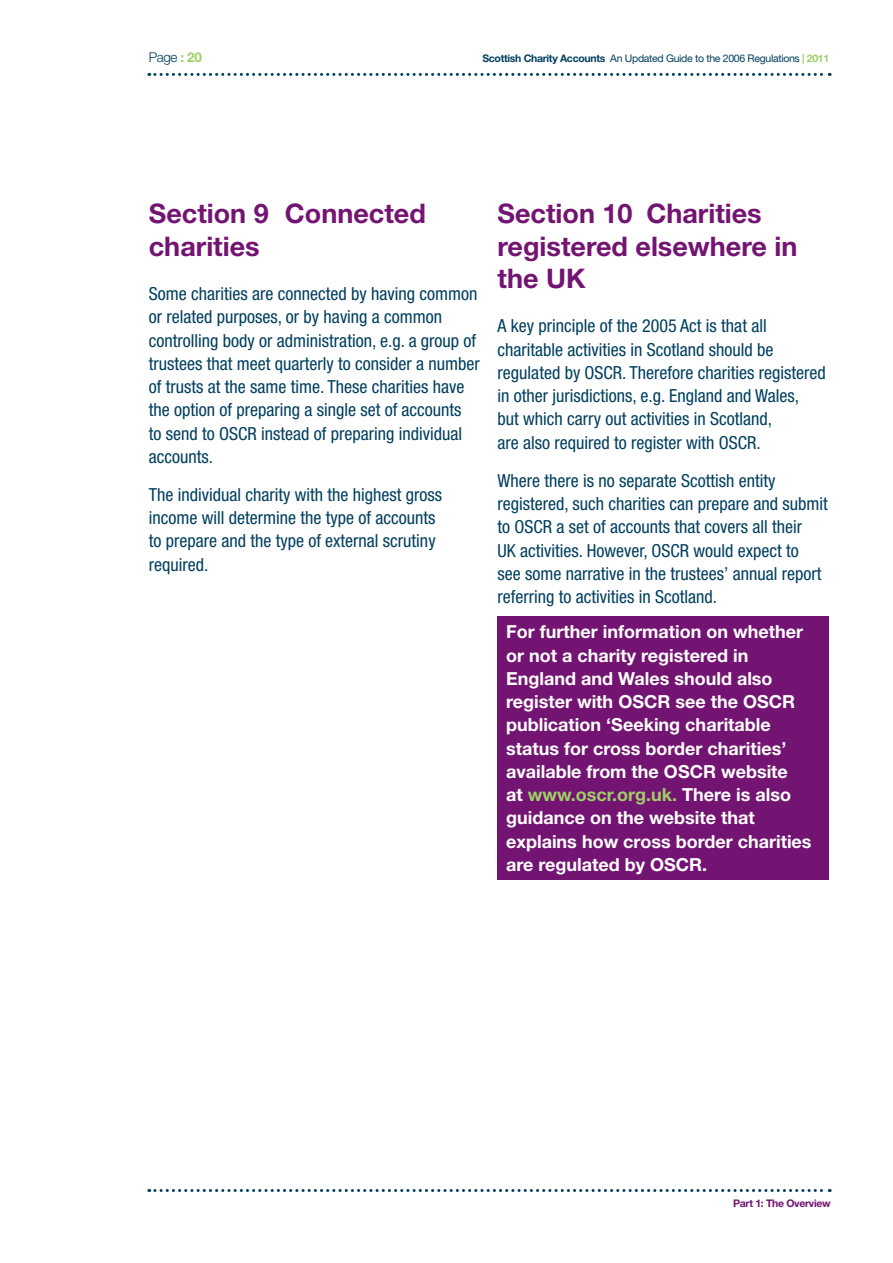
<style>
.page{position:relative;width:893px;height:1263px;background:#fff}
.page>*{position:absolute;margin:0;border:0;box-sizing:border-box;transform-origin:0 0}
.t1{font:700 27px/32.4px "Helvetica Neue LT";color:#731472}
.t2{font:condensed 18px/23.2px "Helvetica Neue LT";color:#003f5f}
.t3{font:700 18px/23.2px "Helvetica Neue LT";color:#fff}
.t4{font:300 13.5px "Helvetica Neue LT";color:#003f5f}
.t5{font:10.5px "Helvetica Neue LT";letter-spacing:-.03em;color:#003f5f}
.t6{font:700 10.5px "Helvetica Neue LT";letter-spacing:-.03em;color:#731472}
.s1{font-weight:700;color:#a0cf67}
.s2{font-weight:700}
.s3{color:#a0cf67}
</style>
<div class="page">
<svg style="left:149px;top:1189px;width:681px;height:3px"></svg>
<svg style="left:149px;top:73px;width:681px;height:3px"></svg>
<div style="left:497px;top:616px;width:332px;height:263px;background:#731472"></div>
<p class="t4" style="left:149px;top:49px;width:55px">Page <span class="s1">: 20</span></p>
<p class="t5" style="left:482px;top:52px;width:348px"><span class="s2">Scottish Charity Accounts</span> An Updated Guide to the 2006 Regulations <span class="s1">| 2011</span></p>
<h1 class="t1" style="left:149px;top:197px;width:279px">Section 9 Connected charities</h1>
<p class="t2" style="left:149px;top:282px;width:332px">Some charities are connected by having common or related purposes, or by having a common controlling body or administration, e.g. a group of trustees that meet quarterly to consider a number of trusts at the same time. These charities have the option of preparing a single set of accounts<br>to send to OSCR instead of preparing individual accounts.</p>
<p class="t2" style="left:149px;top:483px;width:295px">The individual charity with the highest gross income will determine the type of accounts to prepare and the type of external scrutiny required.</p>
<h1 class="t1" style="left:497px;top:197px;width:301px">Section 10 Charities registered elsewhere in the UK</h1>
<p class="t2" style="left:497px;top:314px;width:330px">A key principle of the 2005 Act is that all charitable activities in Scotland should be regulated by OSCR. Therefore charities registered in other jurisdictions, e.g. England and Wales,<br>but which carry out activities in Scotland,<br>are also required to register with OSCR.</p>
<p class="t2" style="left:497px;top:469px;width:332px">Where there is no separate Scottish entity registered, such charities can prepare and submit to OSCR a set of accounts that covers all their<br>UK activities. However, OSCR would expect to<br>see some narrative in the trustees’ annual report referring to activities in Scotland.</p>
<p class="t3" style="left:506px;top:620px;width:307px">For further information on whether or not a charity registered in<br>England and Wales should also register with OSCR see the OSCR publication ‘Seeking charitable status for cross border charities’ available from the OSCR website<br>at <span class="s3">www.oscr.org.uk.</span> There is also guidance on the website that explains how cross border charities are regulated by OSCR.</p>
<p class="t6" style="left:733px;top:1197px;width:99px">Part 1: The Overview</p>
</div>
